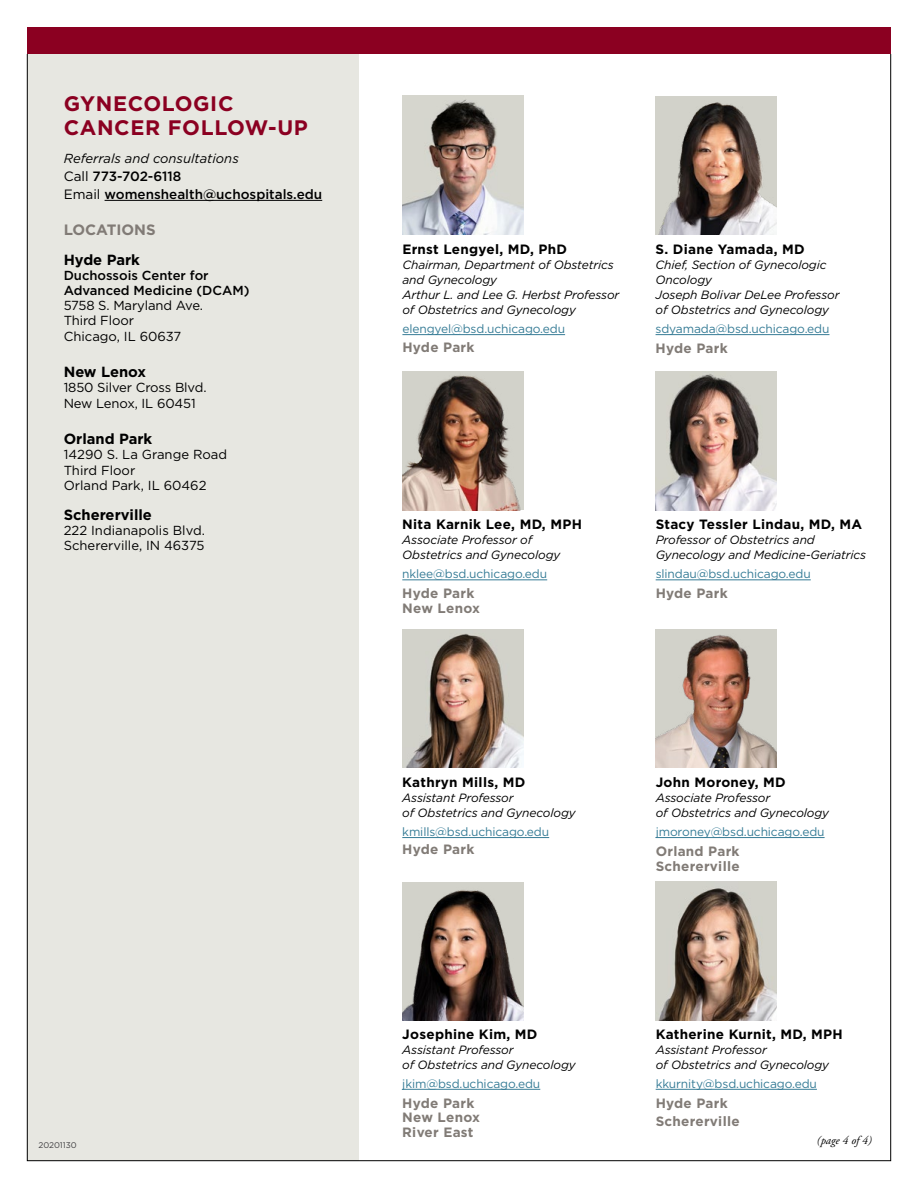
<style>
.page{position:relative;width:918px;height:1188px;background:#fff}
.page>*{position:absolute;margin:0;border:0;box-sizing:border-box;transform-origin:0 0}
.t1{font:700 21px/24px "Gotham";letter-spacing:.03em;color:#8b0021}
.t2{font:700 15px "Gotham";color:#817b76}
.t3{font:700 14.7px "Gotham";color:#000}
.Titles{font:700 13.5px "Gotham";letter-spacing:.02em;color:#000}
.Titles-2{font:700 13.5px "Gotham";letter-spacing:.02em;color:#817b76}
.t4{font:500 13.5px "Gotham";color:#000}
.t5{font:13.05px/15.1px "Gotham";color:#000}
.t6{font:500 13.05px/15.1px "Gotham";color:#000}
.t7{font:italic 13.05px "Gotham";color:#000}
.Titles-3{font:italic 12px/15px "Gotham";letter-spacing:-.01em;color:#000}
.Titles-4{font:12px "Gotham";letter-spacing:-.01em;color:#367c96}
.t8{font:italic 11.7px "Adobe Garamond Pro";color:#000}
.t9{font:8.25px "Gotham";color:#414042}
.s1{font-weight:400}
</style>
<div class="page">
<div style="left:27px;top:54px;width:331px;height:1107px;background:#e7e7e1"></div>
<hr style="left:105px;top:200px;width:217px;height:1px;background:#000">
<hr style="left:402px;top:580px;width:145px;height:1px;background:#367c96">
<img style="left:402px;top:371px;width:122px;height:139px">
<hr style="left:656px;top:837px;width:169px;height:1px;background:#367c96">
<img style="left:656px;top:629px;width:121px;height:139px">
<hr style="left:656px;top:1089px;width:161px;height:1px;background:#367c96">
<img style="left:656px;top:882px;width:121px;height:139px">
<hr style="left:402px;top:334px;width:163px;height:1px;background:#367c96">
<img style="left:402px;top:96px;width:122px;height:139px">
<hr style="left:656px;top:580px;width:155px;height:1px;background:#367c96">
<img style="left:656px;top:371px;width:121px;height:139px">
<hr style="left:402px;top:837px;width:147px;height:1px;background:#367c96">
<img style="left:402px;top:629px;width:122px;height:139px">
<hr style="left:402px;top:1089px;width:138px;height:1px;background:#367c96">
<img style="left:402px;top:882px;width:122px;height:139px">
<hr style="left:656px;top:334px;width:173px;height:1px;background:#367c96">
<img style="left:656px;top:96px;width:121px;height:139px">
<div style="left:27px;top:27px;width:864px;height:27px;background:#8b0021"></div>
<p class="t1" style="left:64px;top:91px;width:246px">GYNECOLOGIC<br>CANCER FOLLOW-UP</p>
<p class="t7" style="left:64px;top:150px;width:177px">Referrals and consultations</p>
<p class="t4" style="left:64px;top:167px;width:119px"><span class="s1">Call</span> 773-702-6118</p>
<p class="t4" style="left:64px;top:185px;width:260px"><span class="s1">Email</span> womenshealth@uchospitals.edu</p>
<p class="t2" style="left:64px;top:219px;width:93px">LOCATIONS</p>
<p class="t3" style="left:64px;top:250px;width:78px">Hyde Park</p>
<p class="t6" style="left:64px;top:268px;width:187px">Duchossois Center for<br>Advanced Medicine (DCAM)</p>
<p class="t5" style="left:64px;top:298px;width:141px">5758 S. Maryland Ave.<br>Third Floor</p>
<p class="t5" style="left:64px;top:328px;width:119px">Chicago, IL 60637</p>
<p class="t3" style="left:64px;top:362px;width:84px">New Lenox</p>
<p class="t5" style="left:64px;top:379px;width:144px">1850 Silver Cross Blvd.</p>
<p class="t5" style="left:64px;top:396px;width:134px">New Lenox, IL 60451</p>
<p class="t3" style="left:64px;top:429px;width:90px">Orland Park</p>
<p class="t5" style="left:64px;top:447px;width:165px">14290 S. La Grange Road<br>Third Floor</p>
<p class="t5" style="left:64px;top:477px;width:144px">Orland Park, IL 60462</p>
<p class="t3" style="left:64px;top:505px;width:90px">Schererville</p>
<p class="t5" style="left:64px;top:523px;width:143px">222 Indianapolis Blvd.</p>
<p class="t5" style="left:64px;top:538px;width:142px">Schererville, IN 46375</p>
<p class="Titles" style="left:402px;top:241px;width:166px">Ernst Lengyel, MD, PhD</p>
<p class="Titles-3" style="left:402px;top:257px;width:218px">Chairman, Department of Obstetrics and Gynecology<br>Arthur L. and Lee G. Herbst Professor of Obstetrics and Gynecology</p>
<p class="Titles-4" style="left:402px;top:321px;width:164px">elengyel@bsd.uchicago.edu</p>
<p class="Titles-2" style="left:402px;top:339px;width:74px">Hyde Park</p>
<p class="Titles" style="left:656px;top:241px;width:151px">S. Diane Yamada, MD</p>
<p class="Titles-3" style="left:656px;top:257px;width:186px">Chief, Section of Gynecologic<br>Oncology<br>Joseph Bolivar DeLee Professor of Obstetrics and Gynecology</p>
<p class="Titles-4" style="left:656px;top:321px;width:175px">sdyamada@bsd.uchicago.edu</p>
<p class="Titles-2" style="left:656px;top:339px;width:74px">Hyde Park</p>
<p class="Titles" style="left:402px;top:516px;width:181px">Nita Karnik Lee, MD, MPH</p>
<p class="Titles-3" style="left:402px;top:532px;width:160px">Associate Professor of<br>Obstetrics and Gynecology</p>
<p class="Titles-4" style="left:402px;top:566px;width:146px">nklee@bsd.uchicago.edu</p>
<p class="Titles-2" style="left:402px;top:584px;width:74px">Hyde Park</p>
<p class="Titles-2" style="left:402px;top:599px;width:79px">New Lenox</p>
<p class="Titles" style="left:656px;top:516px;width:208px">Stacy Tessler Lindau, MD, MA</p>
<p class="Titles-3" style="left:656px;top:532px;width:212px">Professor of Obstetrics and<br>Gynecology and Medicine-Geriatrics</p>
<p class="Titles-4" style="left:656px;top:566px;width:157px">slindau@bsd.uchicago.edu</p>
<p class="Titles-2" style="left:656px;top:584px;width:74px">Hyde Park</p>
<p class="Titles" style="left:402px;top:773px;width:125px">Kathryn Mills, MD</p>
<p class="Titles-3" style="left:402px;top:790px;width:175px">Assistant Professor<br>of Obstetrics and Gynecology</p>
<p class="Titles-4" style="left:402px;top:824px;width:148px">kmills@bsd.uchicago.edu</p>
<p class="Titles-2" style="left:402px;top:841px;width:74px">Hyde Park</p>
<p class="Titles" style="left:656px;top:773px;width:132px">John Moroney, MD</p>
<p class="Titles-3" style="left:656px;top:790px;width:175px">Associate Professor<br>of Obstetrics and Gynecology</p>
<p class="Titles-4" style="left:656px;top:824px;width:170px">jmoroney@bsd.uchicago.edu</p>
<p class="Titles-2" style="left:656px;top:842px;width:85px">Orland Park</p>
<p class="Titles-2" style="left:656px;top:857px;width:85px">Schererville</p>
<p class="Titles" style="left:402px;top:1025px;width:137px">Josephine Kim, MD</p>
<p class="Titles-3" style="left:402px;top:1042px;width:175px">Assistant Professor<br>of Obstetrics and Gynecology</p>
<p class="Titles-4" style="left:402px;top:1076px;width:139px">jkim@bsd.uchicago.edu</p>
<p class="Titles-2" style="left:402px;top:1094px;width:74px">Hyde Park</p>
<p class="Titles-2" style="left:402px;top:1108px;width:79px">New Lenox</p>
<p class="Titles-2" style="left:402px;top:1124px;width:73px">River East</p>
<p class="Titles" style="left:656px;top:1025px;width:189px">Katherine Kurnit, MD, MPH</p>
<p class="Titles-3" style="left:656px;top:1042px;width:175px">Assistant Professor<br>of Obstetrics and Gynecology</p>
<p class="Titles-4" style="left:656px;top:1076px;width:163px">kkurnity@bsd.uchicago.edu</p>
<p class="Titles-2" style="left:656px;top:1094px;width:74px">Hyde Park</p>
<p class="Titles-2" style="left:656px;top:1112px;width:85px">Schererville</p>
<p class="t9" style="left:38px;top:1140px;width:40px">20201130</p>
<p class="t8" style="left:817px;top:1133px;width:56px">(page 4 of 4)</p>
</div>
